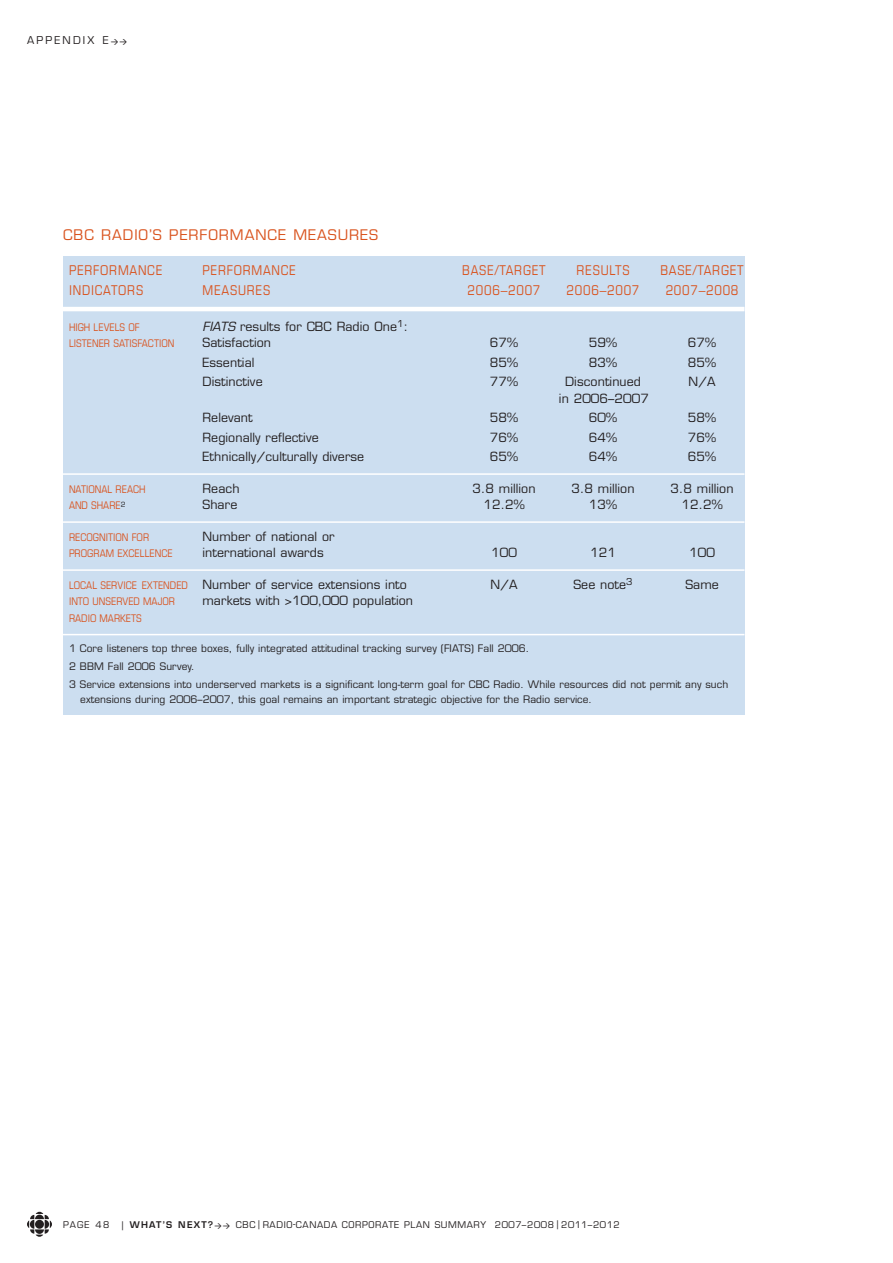
<style>
.page{position:relative;width:893px;height:1263px;background:#fff}
.page>*{position:absolute;margin:0;border:0;box-sizing:border-box;transform-origin:0 0}
.t1{font:14.25px "Eurostile";letter-spacing:.07em;color:#d9531e}
.t2{font:condensed 13.5px "Eurostile";letter-spacing:.055em;color:#d9531e}
.t3{font:12.3px "Eurostile";letter-spacing:.005em;color:#231f20}
.t4{font:condensed 10.5px "Eurostile";color:#d9531e}
.t5{font:10.5px "Eurostile";letter-spacing:.205em;color:#231f20}
.t6{font:10.2px/18px "Eurostile";letter-spacing:.005em;color:#231f20}
.t7{font:9px "Eurostile";letter-spacing:.07em;color:#231f20}
.s1{font-family:"DIN";font-weight:500;font-size:7.5px}
.s2{font-style:italic}
.s3{font-stretch:condensed;font-size:10.5px;color:#d9531e}
.s4{font-weight:600}
.s5{font-family:"DIN";font-weight:500;font-size:7.2px}
</style>
<div class="page">
<svg style="left:27px;top:1212px;width:25px;height:25px"></svg>
<div style="left:63px;top:256px;width:681px;height:459px;background:#ccdef0"></div>
<hr style="left:63px;top:307px;width:681px;height:4px;background:#fff">
<hr style="left:63px;top:473px;width:681px;height:2px;background:#fff">
<hr style="left:63px;top:521px;width:681px;height:2px;background:#fff">
<hr style="left:63px;top:569px;width:681px;height:2px;background:#fff">
<hr style="left:63px;top:634px;width:681px;height:1px;background:#fff">
<p class="t5" style="left:27px;top:36px;width:102px">APPENDIX E<span class="s1">&gt;&gt;</span></p>
<p class="t1" style="left:63px;top:230px;width:317px">CBC RADIO’S PERFORMANCE MEASURES</p>
<p class="t2" style="left:69px;top:265px;width:95px">PERFORMANCE</p>
<p class="t2" style="left:203px;top:265px;width:95px">PERFORMANCE</p>
<p class="t2" style="left:462px;top:265px;width:85px">BASE/TARGET</p>
<p class="t2" style="left:576px;top:265px;width:55px">RESULTS</p>
<p class="t2" style="left:660px;top:265px;width:85px">BASE/TARGET</p>
<p class="t2" style="left:69px;top:285px;width:76px">INDICATORS</p>
<p class="t2" style="left:203px;top:285px;width:69px">MEASURES</p>
<p class="t2" style="left:468px;top:285px;width:74px">2006–2007</p>
<p class="t2" style="left:567px;top:285px;width:74px">2006–2007</p>
<p class="t2" style="left:666px;top:285px;width:74px">2007–2008</p>
<p class="t4" style="left:69px;top:323px;width:72px">HIGH LEVELS OF</p>
<p class="t3" style="left:202px;top:322px;width:207px"><span class="s2">FIATS</span> results for CBC Radio One<sup>1</sup>:</p>
<p class="t4" style="left:69px;top:340px;width:107px">LISTENER SATISFACTION</p>
<p class="t3" style="left:202px;top:338px;width:70px">Satisfaction</p>
<p class="t3" style="left:490px;top:338px;width:30px">67%</p>
<p class="t3" style="left:589px;top:338px;width:30px">59%</p>
<p class="t3" style="left:688px;top:338px;width:30px">67%</p>
<p class="t3" style="left:202px;top:358px;width:53px">Essential</p>
<p class="t3" style="left:490px;top:358px;width:30px">85%</p>
<p class="t3" style="left:589px;top:358px;width:30px">83%</p>
<p class="t3" style="left:688px;top:358px;width:30px">85%</p>
<p class="t3" style="left:202px;top:377px;width:62px">Distinctive</p>
<p class="t3" style="left:490px;top:377px;width:30px">77%</p>
<p class="t3" style="left:565px;top:377px;width:77px">Discontinued</p>
<p class="t3" style="left:688px;top:377px;width:29px">N/A</p>
<p class="t3" style="left:559px;top:394px;width:91px">in 2006–2007</p>
<p class="t3" style="left:202px;top:413px;width:52px">Relevant</p>
<p class="t3" style="left:490px;top:413px;width:30px">58%</p>
<p class="t3" style="left:589px;top:413px;width:30px">60%</p>
<p class="t3" style="left:688px;top:413px;width:30px">58%</p>
<p class="t3" style="left:202px;top:433px;width:118px">Regionally reflective</p>
<p class="t3" style="left:490px;top:433px;width:30px">76%</p>
<p class="t3" style="left:589px;top:433px;width:30px">64%</p>
<p class="t3" style="left:688px;top:433px;width:30px">76%</p>
<p class="t3" style="left:202px;top:452px;width:163px">Ethnically/culturally diverse</p>
<p class="t3" style="left:490px;top:452px;width:30px">65%</p>
<p class="t3" style="left:589px;top:452px;width:30px">64%</p>
<p class="t3" style="left:688px;top:452px;width:30px">65%</p>
<p class="t4" style="left:69px;top:485px;width:78px">NATIONAL REACH</p>
<p class="t3" style="left:202px;top:484px;width:38px">Reach</p>
<p class="t3" style="left:472px;top:484px;width:65px">3.8 million</p>
<p class="t3" style="left:571px;top:484px;width:65px">3.8 million</p>
<p class="t3" style="left:670px;top:484px;width:65px">3.8 million</p>
<p class="t4" style="left:69px;top:502px;width:58px">AND SHARE<sup>2</sup></p>
<p class="t3" style="left:202px;top:500px;width:36px">Share</p>
<p class="t3" style="left:483px;top:500px;width:43px">12.2%</p>
<p class="t3" style="left:589px;top:500px;width:30px">13%</p>
<p class="t3" style="left:681px;top:500px;width:43px">12.2%</p>
<p class="t4" style="left:69px;top:533px;width:82px">RECOGNITION FOR</p>
<p class="t3" style="left:202px;top:532px;width:134px">Number of national or</p>
<p class="t4" style="left:69px;top:550px;width:105px">PROGRAM EXCELLENCE</p>
<p class="t3" style="left:202px;top:548px;width:123px">international awards</p>
<p class="t3" style="left:491px;top:548px;width:27px">100</p>
<p class="t3" style="left:590px;top:548px;width:27px">121</p>
<p class="t3" style="left:689px;top:548px;width:27px">100</p>
<p class="t3" style="left:69px;top:580px;width:339px"><span class="s3">LOCAL SERVICE EXTENDED</span> Number of service extensions into</p>
<p class="t3" style="left:490px;top:580px;width:29px">N/A</p>
<p class="t3" style="left:573px;top:580px;width:61px">See note<sup>3</sup></p>
<p class="t3" style="left:685px;top:580px;width:35px">Same</p>
<p class="t4" style="left:69px;top:598px;width:108px">INTO UNSERVED MAJOR</p>
<p class="t3" style="left:202px;top:596px;width:212px">markets with &gt;100,000 population</p>
<p class="t4" style="left:69px;top:614px;width:74px">RADIO MARKETS</p>
<p class="t6" style="left:69px;top:640px;width:661px">1 Core listeners top three boxes, fully integrated attitudinal tracking survey (FIATS) Fall 2006.<br>2 BBM Fall 2006 Survey.<br>3 Service extensions into underserved markets is a significant long-term goal for CBC Radio. While resources did not permit any such</p>
<p class="t6" style="left:80px;top:691px;width:513px">extensions during 2006–2007, this goal remains an important strategic objective for the Radio service.</p>
<p class="t7" style="left:63px;top:1221px;width:48px">PAGE 48</p>
<p class="t7" style="left:121px;top:1221px;width:500px">| <span class="s4">WHAT’S NEXT?</span><span class="s5">&gt;&gt;</span> CBC | RADIO-CANADA CORPORATE PLAN SUMMARY 2007–2008 | 2011–2012</p>
</div>
